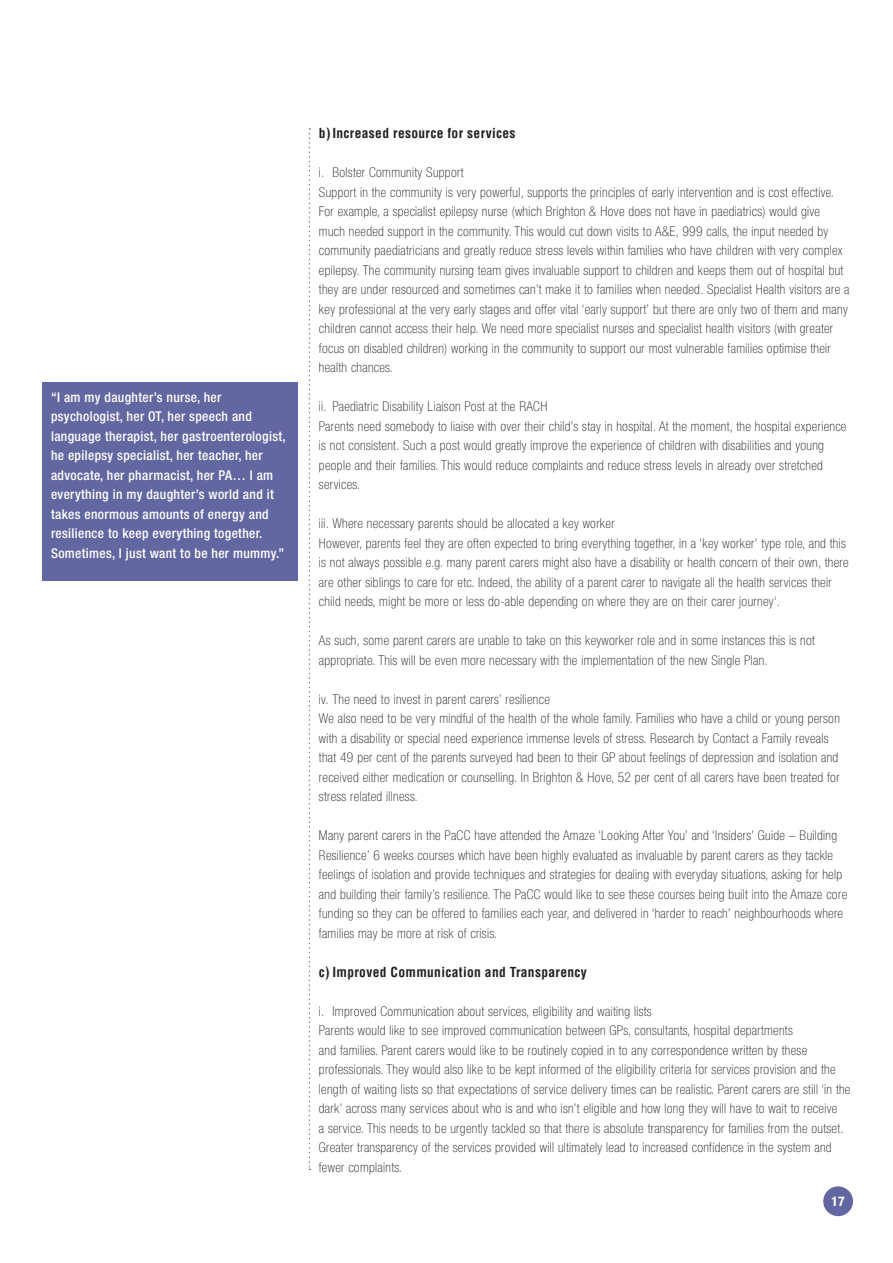
<style>
.page{position:relative;width:893px;height:1263px;background:#fff}
.page>*{position:absolute;margin:0;border:0;box-sizing:border-box;transform-origin:0 0}
.t1{font:100 condensed 13.5px/19.5px "Helvetica Neue";letter-spacing:.025em;color:#231f20}
.t2{font:500 condensed 13.5px/19.5px "Helvetica Neue";letter-spacing:.025em;color:#fff}
.t3{font:700 condensed 13.5px "Helvetica";letter-spacing:.025em;color:#231f20}
.t4{font:700 condensed 13.5px "Helvetica Neue";color:#fff}
</style>
<div class="page">
<div style="left:43px;top:383px;width:255px;height:198px;background:#6266a1"></div>
<div style="left:823px;top:1186px;width:30px;height:30px;background:#6266a1;border-radius:50%"></div>
<svg style="left:309px;top:128px;width:1px;height:1042px"></svg>
<p class="t2" style="left:51px;top:387px;width:236px">“I am my daughter’s nurse, her psychologist, her OT, her speech and language therapist, her gastroenterologist, he epilepsy specialist, her teacher, her advocate, her pharmacist, her PA… I am everything in my daughter’s world and it takes enormous amounts of energy and resilience to keep everything together.<br>Sometimes, I just want to be her mummy.”</p>
<p class="t3" style="left:319px;top:125px;width:198px">b)Increased resource for services</p>
<p class="t1" style="left:319px;top:163px;width:532px">i. Bolster Community Support<br>Support in the community is very powerful, supports the principles of early intervention and is cost effective.<br>For example, a specialist epilepsy nurse (which Brighton &amp; Hove does not have in paediatrics) would give<br>much needed support in the community. This would cut down visits to A&amp;E, 999 calls, the input needed by community paediatricians and greatly reduce stress levels within families who have children with very complex epilepsy. The community nursing team gives invaluable support to children and keeps them out of hospital but they are under resourced and sometimes can’t make it to families when needed. Specialist Health visitors are a key professional at the very early stages and offer vital ‘early support’ but there are only two of them and many children cannot access their help. We need more specialist nurses and specialist health visitors (with greater focus on disabled children) working in the community to support our most vulnerable families optimise their health chances.</p>
<p class="t1" style="left:319px;top:397px;width:529px">ii. Paediatric Disability Liaison Post at the RACH<br>Parents need somebody to liaise with over their child’s stay in hospital. At the moment, the hospital experience is not consistent. Such a post would greatly improve the experience of children with disabilities and young people and their families. This would reduce complaints and reduce stress levels in already over stretched services.</p>
<p class="t1" style="left:319px;top:514px;width:531px">iii. Where necessary parents should be allocated a key worker<br>However, parents feel they are often expected to bring everything together, in a ‘key worker’ type role, and this is not always possible e.g. many parent carers might also have a disability or health concern of their own, there are other siblings to care for etc. Indeed, the ability of a parent carer to navigate all the health services their child needs, might be more or less do-able depending on where they are on their carer journey‘.</p>
<p class="t1" style="left:319px;top:631px;width:497px">As such, some parent carers are unable to take on this keyworker role and in some instances this is not appropriate. This will be even more necessary with the implementation of the new Single Plan.</p>
<p class="t1" style="left:319px;top:689px;width:522px">iv. The need to invest in parent carers’ resilience<br>We also need to be very mindful of the health of the whole family. Families who have a child or young person with a disability or special need experience immense levels of stress. Research by Contact a Family reveals that 49 per cent of the parents surveyed had been to their GP about feelings of depression and isolation and received either medication or counselling. In Brighton &amp; Hove, 52 per cent of all carers have been treated for stress related illness.</p>
<p class="t1" style="left:319px;top:826px;width:530px">Many parent carers in the PaCC have attended the Amaze ‘Looking After You’ and ‘Insiders’ Guide – Building Resilience’ 6 weeks courses which have been highly evaluated as invaluable by parent carers as they tackle feelings of isolation and provide techniques and strategies for dealing with everyday situations, asking for help and building their family’s resilience. The PaCC would like to see these courses being built into the Amaze core funding so they can be offered to families each year, and delivered in ‘harder to reach’ neighbourhoods where families may be more at risk of crisis.</p>
<p class="t3" style="left:319px;top:963px;width:269px">c) Improved Communication and Transparency</p>
<p class="t1" style="left:319px;top:1001px;width:533px">i. Improved Communication about services, eligibility and waiting lists<br>Parents would like to see improved communication between GPs, consultants, hospital departments<br>and families. Parent carers would like to be routinely copied in to any correspondence written by these professionals. They would also like to be kept informed of the eligibility criteria for services provision and the length of waiting lists so that expectations of service delivery times can be realistic. Parent carers are still ‘in the dark’ across many services about who is and who isn’t eligible and how long they will have to wait to receive<br>a service. This needs to be urgently tackled so that there is absolute transparency for families from the outset.<br>Greater transparency of the services provided will ultimately lead to increased confidence in the system and fewer complaints.</p>
<p class="t4" style="left:831px;top:1193px;width:15px">17</p>
</div>
